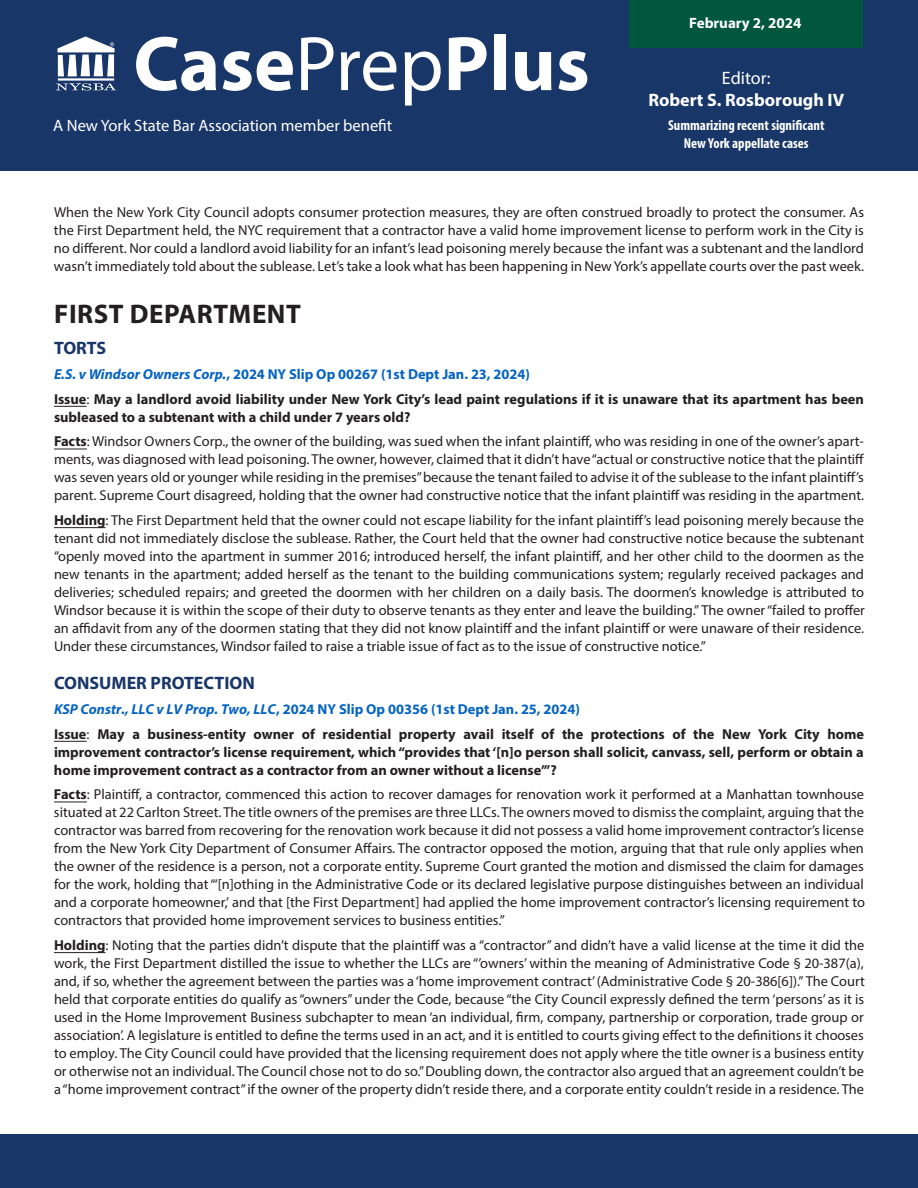
<style>
.page{position:relative;width:918px;height:1188px;background:#fff}
.page>*{position:absolute;margin:0;border:0;box-sizing:border-box;transform-origin:0 0}
.t1{font:700 78px "Myriad Pro";color:#fff}
.Body_Copy{font:700 27px "Myriad Pro";letter-spacing:.02em;color:#231f20}
.Body_Copy-2{font:700 18px/21.6px "Myriad Pro";color:#fff;text-align:center}
.Body_Copy-3{font:700 18px "Myriad Pro";color:#183667}
.t2{font:16.5px "Myriad Pro";color:#fff}
.t3{font:700 15px "Myriad Pro";color:#fff}
.Body_Copy-4{font:14.4px/18px "Myriad Pro";color:#231f20;text-align:justify}
.Body_Copy-5{font:700 14.4px/24.6px "Myriad Pro";color:#231f20}
.Body_Copy-6{font:700 condensed 14.4px/18px "Myriad Pro";color:#fff;text-align:center}
.s1{font-weight:400}
.s2{font-style:italic;color:#0563c1}
.s3{color:#0563c1}
.s4{font-weight:700}
</style>
<div class="page">
<div style="left:0;top:0;width:918px;height:171px;background:#183667"></div>
<div style="left:629px;top:0;width:234px;height:47px;background:#00573c"></div>
<svg style="left:56px;top:83px;width:60px;height:7px"></svg>
<hr style="left:58px;top:78px;width:56px;height:3px;background:#fff">
<svg style="left:58px;top:36px;width:57px;height:40px"></svg>
<div style="left:0;top:1134px;width:918px;height:54px;background:#183667"></div>
<hr style="left:54px;top:406px;width:33px;height:1px;background:#231f20">
<hr style="left:54px;top:449px;width:33px;height:1px;background:#231f20">
<hr style="left:54px;top:527px;width:52px;height:1px;background:#231f20">
<hr style="left:54px;top:741px;width:33px;height:1px;background:#231f20">
<hr style="left:54px;top:802px;width:33px;height:1px;background:#231f20">
<hr style="left:54px;top:952px;width:52px;height:1px;background:#231f20">
<p class="t1" style="left:133px;top:13px;width:458px">Case<span class="s1">Prep</span>Plus</p>
<p class="t2" style="left:53px;top:115px;width:341px">A New York State Bar Association member benefit</p>
<p class="t3" style="left:689px;top:13px;width:114px">February 2, 2024</p>
<p class="Body_Copy-2" style="left:648px;top:67px;width:197px"><span class="s1">Editor:<br></span>Robert S. Rosborough IV</p>
<p class="Body_Copy-6" style="left:668px;top:116px;width:158px">Summarizing recent significant<br>New York appellate cases</p>
<p class="Body_Copy-4" style="left:54px;top:203px;width:812px">When the New York City Council adopts consumer protection measures, they are often construed broadly to protect the consumer. As the First Department held, the NYC requirement that a contractor have a valid home improvement license to perform work in the City is no different. Nor could a landlord avoid liability for an infant’s lead poisoning merely because the infant was a subtenant and the landlord wasn’t immediately told about the sublease. Let’s take a look what has been happening in New York’s appellate courts over the past week.</p>
<p class="Body_Copy" style="left:54px;top:296px;width:248px">FIRST DEPARTMENT</p>
<p class="Body_Copy-3" style="left:54px;top:336px;width:54px">TORTS</p>
<p class="Body_Copy-5" style="left:54px;top:361px;width:812px"><span class="s2">E.S. v Windsor Owners Corp.</span><span class="s3">, 2024 NY Slip Op 00267 (1st Dept Jan. 23, 2024)<br></span>Issue<span class="s1">:</span> May a landlord avoid liability under New York City’s lead paint regulations if it is unaware that its apartment has been</p>
<p class="Body_Copy-4" style="left:54px;top:404px;width:811px;line-height:24.6px"><span class="s4">subleased to a subtenant with a child under 7 years old?<br>Facts</span>: Windsor Owners Corp., the owner of the building, was sued when the infant plaintiff, who was residing in one of the owner’s apart-</p>
<p class="Body_Copy-4" style="left:54px;top:450px;width:812px">ments, was diagnosed with lead poisoning. The owner, however, claimed that it didn’t have“actual or constructive notice that the plaintiff was seven years old or younger while residing in the premises” because the tenant failed to advise it of the sublease to the infant plaintiff’s parent. Supreme Court disagreed, holding that the owner had constructive notice that the infant plaintiff was residing in the apartment.</p>
<p class="Body_Copy-4" style="left:54px;top:511px;width:813px"><span class="s4">Holding</span>: The First Department held that the owner could not escape liability for the infant plaintiff’s lead poisoning merely because the tenant did not immediately disclose the sublease. Rather, the Court held that the owner had constructive notice because the subtenant “openly moved into the apartment in summer 2016; introduced herself, the infant plaintiff, and her other child to the doormen as the new tenants in the apartment; added herself as the tenant to the building communications system; regularly received packages and deliveries; scheduled repairs; and greeted the doormen with her children on a daily basis. The doormen’s knowledge is attributed to Windsor because it is within the scope of their duty to observe tenants as they enter and leave the building.” The owner“failed to proffer an affidavit from any of the doormen stating that they did not know plaintiff and the infant plaintiff or were unaware of their residence.<br>Under these circumstances, Windsor failed to raise a triable issue of fact as to the issue of constructive notice.”</p>
<p class="Body_Copy-3" style="left:54px;top:671px;width:202px">CONSUMER PROTECTION</p>
<p class="Body_Copy-5" style="left:54px;top:696px;width:812px"><span class="s2">KSP Constr., LLC v LV Prop. Two, LLC</span><span class="s3">, 2024 NY Slip Op 00356 (1st Dept Jan. 25, 2024)<br></span>Issue<span class="s1">:</span> May a business-entity owner of residential property avail itself of the protections of the New York City home</p>
<p class="Body_Copy-5" style="left:54px;top:742px;width:811px;line-height:18px">improvement contractor’s license requirement, which“provides that‘[n]o person shall solicit, canvass, sell, perform or obtain a home improvement contract as a contractor from an owner without a license’”?</p>
<p class="Body_Copy-4" style="left:54px;top:785px;width:813px"><span class="s4">Facts</span>: Plaintiff, a contractor, commenced this action to recover damages for renovation work it performed at a Manhattan townhouse situated at 22 Carlton Street. The title owners of the premises are three LLCs. The owners moved to dismiss the complaint, arguing that the contractor was barred from recovering for the renovation work because it did not possess a valid home improvement contractor’s license from the New York City Department of Consumer Affairs. The contractor opposed the motion, arguing that that rule only applies when the owner of the residence is a person, not a corporate entity. Supreme Court granted the motion and dismissed the claim for damages for the work, holding that“‘[n]othing in the Administrative Code or its declared legislative purpose distinguishes between an individual and a corporate homeowner,’ and that [the First Department] had applied the home improvement contractor’s licensing requirement to contractors that provided home improvement services to business entities.”</p>
<p class="Body_Copy-4" style="left:54px;top:936px;width:812px"><span class="s4">Holding</span>: Noting that the parties didn’t dispute that the plaintiff was a “contractor” and didn’t have a valid license at the time it did the work, the First Department distilled the issue to whether the LLCs are “’owners’ within the meaning of Administrative Code § 20-387(a), and, if so, whether the agreement between the parties was a‘home improvement contract’ (Administrative Code § 20-386[6]).” The Court held that corporate entities do qualify as“owners” under the Code, because “the City Council expressly defined the term ‘persons’ as it is used in the Home Improvement Business subchapter to mean ‘an individual, firm, company, partnership or corporation, trade group or association’. A legislature is entitled to define the terms used in an act, and it is entitled to courts giving effect to the definitions it chooses to employ. The City Council could have provided that the licensing requirement does not apply where the title owner is a business entity or otherwise not an individual. The Council chose not to do so.” Doubling down, the contractor also argued that an agreement couldn’t be a “home improvement contract” if the owner of the property didn’t reside there, and a corporate entity couldn’t reside in a residence. The</p>
</div>
